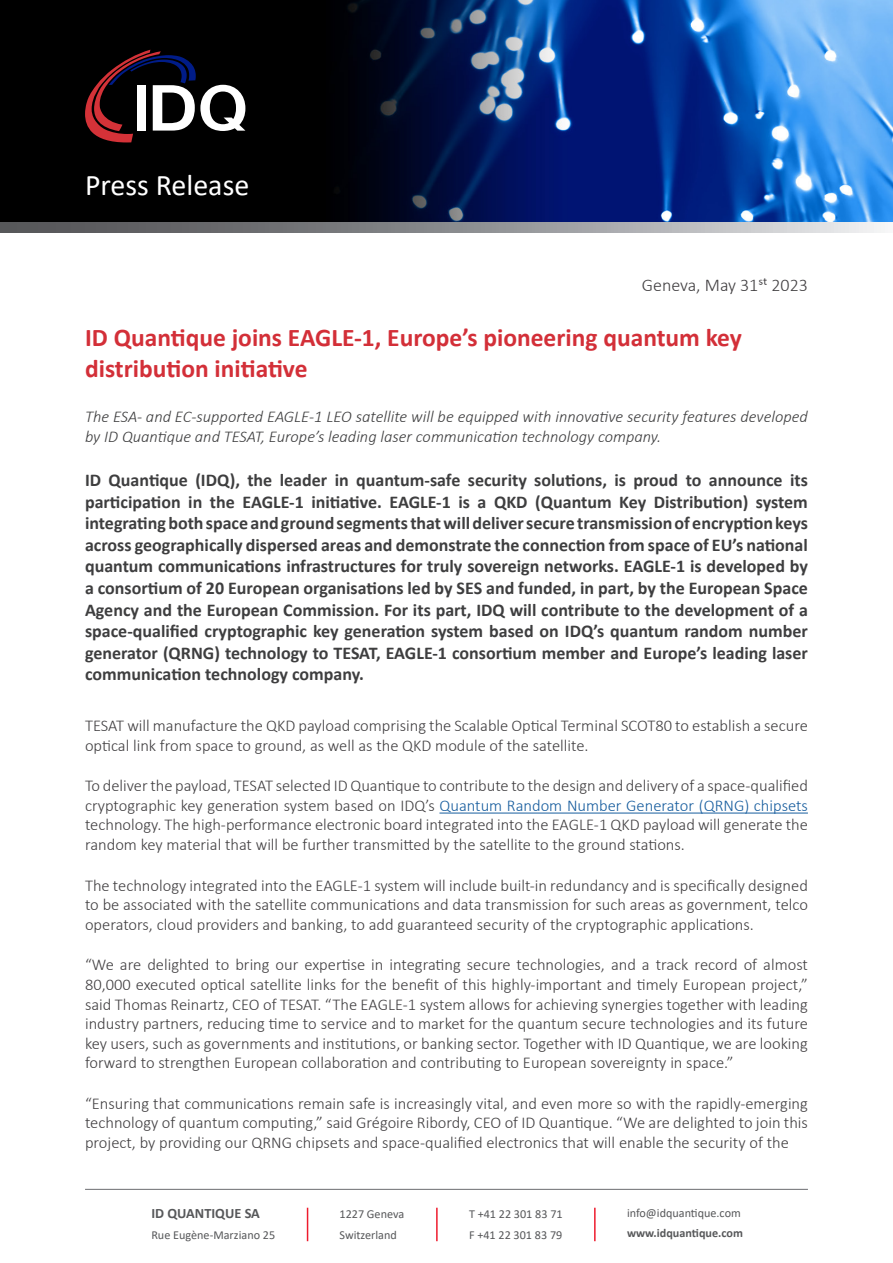
<style>
.page{position:relative;width:893px;height:1263px;background:#fff}
.page>*{position:absolute;margin:0;border:0;box-sizing:border-box;transform-origin:0 0}
.t1{font:30px "Calibri";color:#fff}
.t2{font:700 25.5px/30.6px "Calibri";color:#d32f38}
.t3{font:700 18px/21.6px "Calibri";color:#3e3e3f;text-align:justify}
.t4{font:300 18px "Calibri";color:#413f41}
.t5{font:300 16.5px/19.5px "Calibri";color:#413f41;text-align:justify}
.t6{font:italic 300 16.5px/19.8px "Calibri";color:#3e3e3f}
.t7{font:700 14.25px "Calibri";color:#57585a}
.t8{font:12.15px/20.1px "Calibri";color:#57585a}
.s1{color:#175d9e}
.s2{font-weight:700}
</style>
<div class="page">
<img style="left:0;top:0;width:893px;height:223px">
<svg style="left:0;top:223px;width:885px;height:10px;background:#919295"></svg>
<hr style="left:85px;top:1189px;width:723px;height:1px;background:#6c6d70">
<hr style="left:439px;top:813px;width:369px;height:1px;background:#175d9e">
<svg style="left:85px;top:50px;width:160px;height:92px"></svg>
<hr style="left:307px;top:1208px;width:1px;height:33px;background:#ee1b2d">
<hr style="left:436px;top:1208px;width:2px;height:33px;background:#ee1b2d">
<hr style="left:594px;top:1208px;width:2px;height:33px;background:#ee1b2d">
<p class="t1" style="left:85px;top:164px;width:166px">Press Release</p>
<p class="t4" style="left:642px;top:274px;width:168px">Geneva, May 31st 2023</p>
<p class="t2" style="left:85px;top:322px;width:658px">ID Quantique joins EAGLE-1, Europe’s pioneering quantum key distribution initiative</p>
<p class="t6" style="left:85px;top:406px;width:724px">The ESA- and EC-supported EAGLE-1 LEO satellite will be equipped with innovative security features developed by ID Quantique and TESAT, Europe’s leading laser communication technology company.</p>
<p class="t3" style="left:85px;top:469px;width:724px">ID Quantique (IDQ), the leader in quantum-safe security solutions, is proud to announce its participation in the EAGLE-1 initiative. EAGLE-1 is a QKD (Quantum Key Distribution) system integrating both space and ground segments that will deliver secure transmission of encryption keys across geographically dispersed areas and demonstrate the connection from space of EU’s national quantum communications infrastructures for truly sovereign networks. EAGLE-1 is developed by a consortium of 20 European organisations led by SES and funded, in part, by the European Space Agency and the European Commission. For its part, IDQ will contribute to the development of a space-qualified cryptographic key generation system based on IDQ’s quantum random number generator (QRNG) technology to TESAT, EAGLE-1 consortium member and Europe’s leading laser communication technology company.</p>
<p class="t5" style="left:85px;top:716px;width:724px">TESAT will manufacture the QKD payload comprising the Scalable Optical Terminal SCOT80 to establish a secure optical link from space to ground, as well as the QKD module of the satellite.</p>
<p class="t5" style="left:85px;top:776px;width:724px">To deliver the payload, TESAT selected ID Quantique to contribute to the design and delivery of a space-qualified cryptographic key generation system based on IDQ’s <span class="s1">Quantum Random Number Generator (QRNG) chipsets </span>technology. The high-performance electronic board integrated into the EAGLE-1 QKD payload will generate the random key material that will be further transmitted by the satellite to the ground stations.</p>
<p class="t5" style="left:85px;top:875px;width:724px">The technology integrated into the EAGLE-1 system will include built-in redundancy and is specifically designed to be associated with the satellite communications and data transmission for such areas as government, telco operators, cloud providers and banking, to add guaranteed security of the cryptographic applications.</p>
<p class="t5" style="left:85px;top:955px;width:724px">“We are delighted to bring our expertise in integrating secure technologies, and a track record of almost 80,000 executed optical satellite links for the benefit of this highly-important and timely European project,” said Thomas Reinartz, CEO of TESAT. “The EAGLE-1 system allows for achieving synergies together with leading industry partners, reducing time to service and to market for the quantum secure technologies and its future key users, such as governments and institutions, or banking sector. Together with ID Quantique, we are looking forward to strengthen European collaboration and contributing to European sovereignty in space.”</p>
<p class="t5" style="left:85px;top:1093px;width:724px">“Ensuring that communications remain safe is increasingly vital, and even more so with the rapidly-emerging technology of quantum computing,” said Grégoire Ribordy, CEO of ID Quantique. “We are delighted to join this project, by providing our QRNG chipsets and space-qualified electronics that will enable the security of the</p>
<p class="t7" style="left:151px;top:1203px;width:110px">ID QUANTIQUE SA</p>
<p class="t8" style="left:151px;top:1224px;width:125px">Rue Eugène-Marziano 25</p>
<p class="t8" style="left:339px;top:1204px;width:66px">1227 Geneva</p>
<p class="t8" style="left:339px;top:1224px;width:59px">Switzerland</p>
<p class="t8" style="left:469px;top:1204px;width:95px">T +41 22 301 83 71</p>
<p class="t8" style="left:469px;top:1224px;width:95px">F +41 22 301 83 79</p>
<p class="t8" style="left:627px;top:1202px;width:118px">info@idquantique.com <span class="s2">www.idquantique.com</span></p>
</div>
